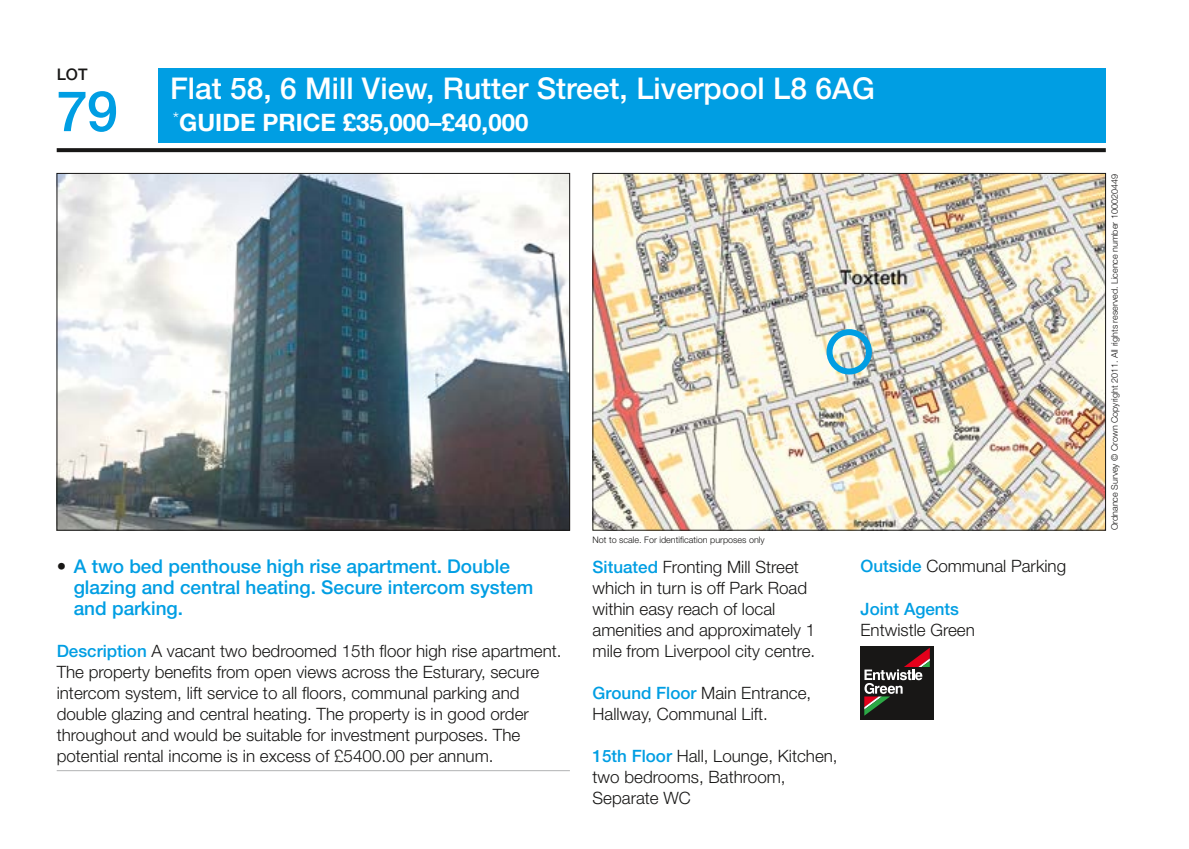
<style>
.page{position:relative;width:1189px;height:849px;background:#fff}
.page>*{position:absolute;margin:0;border:0;box-sizing:border-box;transform-origin:0 0}
.t1{font:500 56px "Helvetica Neue LT Std";color:#009ee3}
.t2{font:500 30px "Helvetica Neue LT Std";color:#fff}
.t3{font:700 24px "Helvetica Neue LT Std";color:#fff}
.t4{font:500 19px/21px "Helvetica Neue LT Std";color:#009ee3}
.t5{font:300 17px/21px "Helvetica Neue LT Std";color:#181716}
.t6{font:500 17px "Helvetica Neue LT Std";color:#009ee3}
.t7{font:500 16px "Helvetica Neue LT Std";color:#181716}
.t8{font:300 9px "Helvetica Neue LT Std";color:#181716}
.s1{color:#181716}
.s2{font-weight:500;color:#009ee3}
</style>
<div class="page">
<div style="left:159px;top:68px;width:947px;height:74px;background:#009ee3"></div>
<svg style="left:57px;top:148px;width:1049px;height:4px;fill:#181716"></svg>
<div style="left:860px;top:646px;width:73px;height:73px;background:#181716"></div>
<svg style="left:864px;top:647px;width:66px;height:68px"></svg>
<hr style="left:57px;top:770px;width:513px;height:1px;background:#b1b2b3">
<img style="left:59px;top:175px;width:509px;height:353px">
<img style="left:594px;top:175px;width:510px;height:353px">
<div style="left:826px;top:329px;width:46px;height:45px;border:6px solid #009ee3;border-radius:50%"></div>
<p class="t7" style="left:57px;top:64px;width:32px">LOT</p>
<h1 class="t1" style="left:57px;top:78px;width:63px">79</h1>
<h2 class="t2" style="left:170px;top:71px;width:706px">Flat 58, 6 Mill View, Rutter Street, Liverpool L8 6AG</h2>
<h3 class="t3" style="left:173px;top:108px;width:357px"><sup>*</sup>GUIDE PRICE £35,000–£40,000</h3>
<p class="t8" style="left:592px;top:533px;width:174px">Not to scale. For identification purposes only</p>
<p class="t4" style="left:74px;top:555px;width:461px;text-indent:-17px"><span class="s1">•</span> A two bed penthouse high rise apartment. Double glazing and central heating. Secure intercom system and parking.</p>
<p class="t5" style="left:57px;top:639px;width:506px"><span class="s2">Description</span> A vacant two bedroomed 15th floor high rise apartment.<br>The property benefits from open views across the Esturary, secure intercom system, lift service to all floors, communal parking and double glazing and central heating. The property is in good order throughout and would be suitable for investment purposes. The potential rental income is in excess of £5400.00 per annum.</p>
<p class="t5" style="left:592px;top:555px;width:224px"><span class="s2">Situated</span> Fronting Mill Street which in turn is off Park Road within easy reach of local amenities and approximately 1 mile from Liverpool city centre.</p>
<p class="t5" style="left:592px;top:681px;width:220px"><span class="s2">Ground Floor</span> Main Entrance,<br>Hallway, Communal Lift.</p>
<p class="t5" style="left:592px;top:744px;width:247px"><span class="s2">15th Floor</span> Hall, Lounge, Kitchen, two bedrooms, Bathroom,<br>Separate WC</p>
<p class="t5" style="left:860px;top:555px;width:207px"><span class="s2">Outside</span> Communal Parking</p>
<p class="t6" style="left:860px;top:598px;width:100px">Joint Agents</p>
<p class="t5" style="left:860px;top:618px;width:116px">Entwistle Green</p>
<p class="t8" style="left:1109px;top:530px;width:357px;rotate:-90deg">Ordnance Survey © Crown Copyright 2011. All rights reserved. Licence number 100020449</p>
</div>
